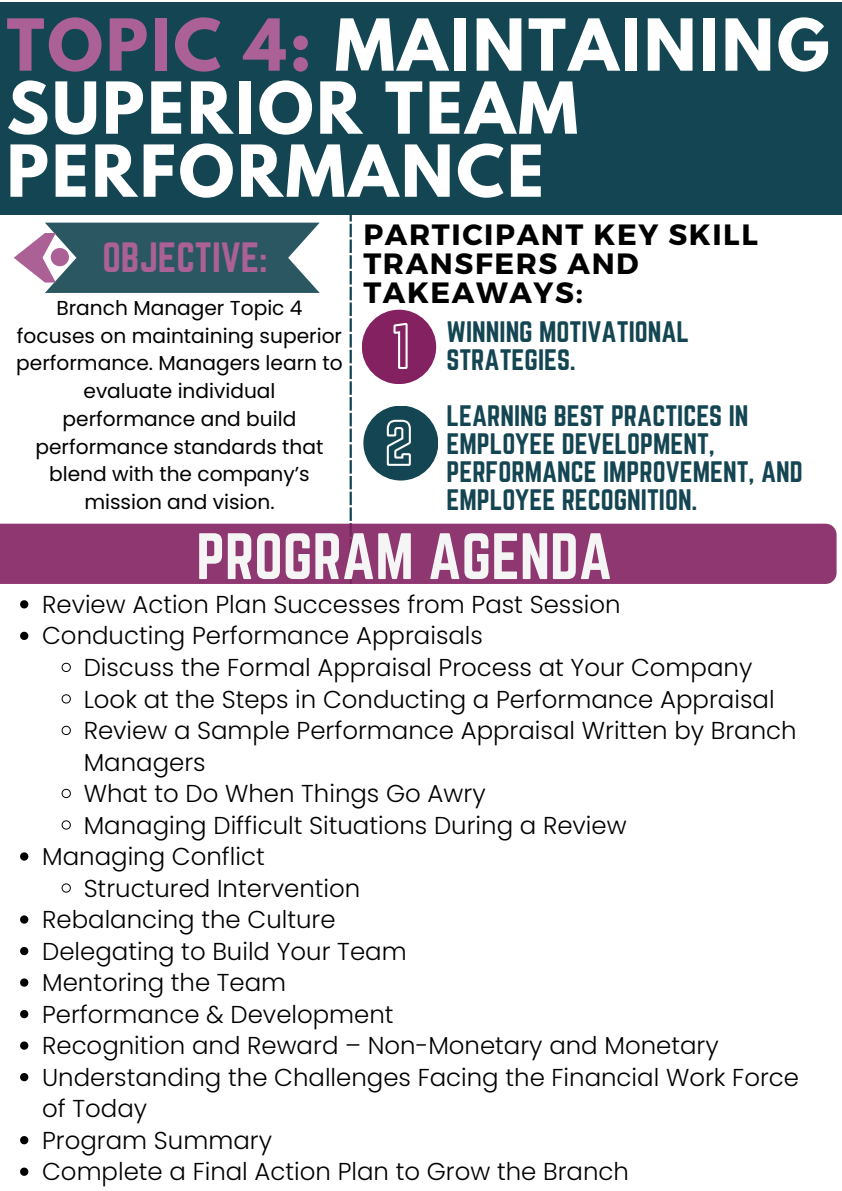
<style>
.page{position:relative;width:842px;height:1191px;background:#fff}
.page>*{position:absolute;margin:0;border:0;box-sizing:border-box;transform-origin:0 0}
.t1{font:700 63.4px/63px "League Spartan";letter-spacing:.045em;color:#fff}
.t2{font:57.2px "Norwester";color:#f5f5f5}
.t3{font:37px "Norwester";color:#ab6195}
.t4{font:700 29.3px/29.2px "Montserrat";letter-spacing:.055em;color:#000}
.t5{font:25.9px/27.8px "Norwester";color:#144552}
.t6{font:300 24.4px/31.5px "Poppins";color:#000}
.t7{font:20.2px/27.8px "Poppins";color:#000;text-align:center}
.s1{color:#ab6195}
</style>
<div class="page">
<div style="left:362px;top:310px;width:74px;height:74px;background:#832161;border-radius:50%"></div>
<svg style="left:350px;top:215px;width:2px;height:306px"></svg>
<div style="left:0;top:523px;width:837px;height:61px;background:#8f3771"></div>
<svg style="left:14px;top:222px;width:306px;height:71px;background:#53717d"></svg>
<div style="left:0;top:2px;width:842px;height:213px;background:#144552"></div>
<div style="left:363px;top:405px;width:75px;height:75px;background:#144552;border-radius:50%"></div>
<svg style="left:393px;top:323px;width:15px;height:46px"></svg>
<svg style="left:386px;top:419px;width:25px;height:47px"></svg>
<svg style="left:20px;top:600px;width:8px;height:8px"></svg>
<svg style="left:20px;top:631px;width:8px;height:9px"></svg>
<svg style="left:61px;top:662px;width:10px;height:10px"></svg>
<svg style="left:61px;top:694px;width:10px;height:9px"></svg>
<svg style="left:61px;top:725px;width:10px;height:10px"></svg>
<svg style="left:61px;top:788px;width:10px;height:10px"></svg>
<svg style="left:61px;top:820px;width:10px;height:9px"></svg>
<svg style="left:20px;top:852px;width:8px;height:8px"></svg>
<svg style="left:61px;top:883px;width:10px;height:9px"></svg>
<svg style="left:20px;top:915px;width:8px;height:8px"></svg>
<svg style="left:20px;top:946px;width:8px;height:9px"></svg>
<svg style="left:20px;top:978px;width:8px;height:8px"></svg>
<svg style="left:20px;top:1010px;width:8px;height:8px"></svg>
<svg style="left:20px;top:1041px;width:8px;height:8px"></svg>
<svg style="left:20px;top:1073px;width:8px;height:8px"></svg>
<svg style="left:20px;top:1136px;width:8px;height:8px"></svg>
<svg style="left:20px;top:1167px;width:8px;height:8px"></svg>
<h1 class="t1" style="left:7px;top:22px;width:824px"><span class="s1">TOPIC 4:</span> MAINTAINING<br>SUPERIOR TEAM<br>PERFORMANCE</h1>
<h3 class="t3" style="left:102px;top:234px;width:167px">OBJECTIVE:</h3>
<p class="t7" style="left:16px;top:294px;width:328px">Branch Manager Topic 4 focuses on maintaining superior performance. Managers learn to evaluate individual performance and build performance standards that blend with the company’s mission and vision.</p>
<p class="t4" style="left:363px;top:218px;width:396px">PARTICIPANT KEY SKILL<br>TRANSFERS AND<br>TAKEAWAYS:</p>
<p class="t5" style="left:446px;top:318px;width:244px">WINNING MOTIVATIONAL<br>STRATEGIES.</p>
<p class="t5" style="left:446px;top:402px;width:358px">LEARNING BEST PRACTICES IN<br>EMPLOYEE DEVELOPMENT,<br>PERFORMANCE IMPROVEMENT, AND<br>EMPLOYEE RECOGNITION.</p>
<h2 class="t2" style="left:196px;top:522px;width:417px">PROGRAM AGENDA</h2>
<p class="t6" style="left:42px;top:588px;width:580px">Review Action Plan Successes from Past Session<br>Conducting Performance Appraisals</p>
<p class="t6" style="left:84px;top:651px;width:670px">Discuss the Formal Appraisal Process at Your Company</p>
<p class="t6" style="left:84px;top:683px;width:692px">Look at the Steps in Conducting a Performance Appraisal</p>
<p class="t6" style="left:84px;top:714px;width:714px">Review a Sample Performance Appraisal Written by Branch</p>
<p class="t6" style="left:84px;top:746px;width:124px">Managers</p>
<p class="t6" style="left:84px;top:777px;width:403px">What to Do When Things Go Awry</p>
<p class="t6" style="left:84px;top:809px;width:544px">Managing Difficult Situations During a Review</p>
<p class="t6" style="left:42px;top:840px;width:224px">Managing Conflict</p>
<p class="t6" style="left:84px;top:872px;width:278px">Structured Intervention</p>
<p class="t6" style="left:42px;top:903px;width:295px">Rebalancing the Culture</p>
<p class="t6" style="left:42px;top:935px;width:366px">Delegating to Build Your Team</p>
<p class="t6" style="left:42px;top:966px;width:246px">Mentoring the Team</p>
<p class="t6" style="left:42px;top:998px;width:353px">Performance &amp; Development</p>
<p class="t6" style="left:42px;top:1029px;width:678px">Recognition and Reward – Non-Monetary and Monetary</p>
<p class="t6" style="left:42px;top:1061px;width:758px">Understanding the Challenges Facing the Financial Work Force</p>
<p class="t6" style="left:42px;top:1092px;width:107px">of Today</p>
<p class="t6" style="left:42px;top:1124px;width:231px">Program Summary</p>
<p class="t6" style="left:42px;top:1155px;width:588px">Complete a Final Action Plan to Grow the Branch</p>
</div>
